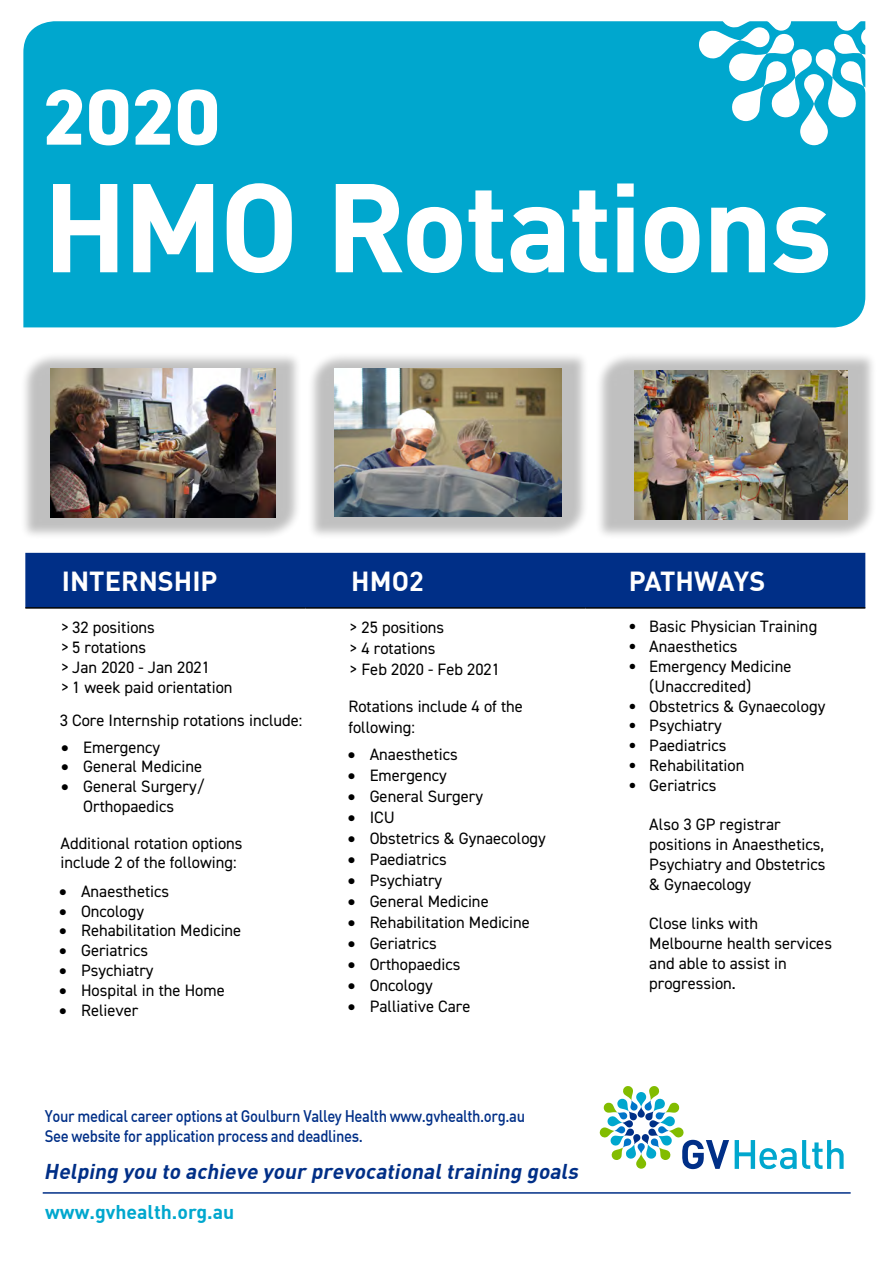
<style>
.page{position:relative;width:893px;height:1263px;background:#fff}
.page>*{position:absolute;margin:0;border:0;box-sizing:border-box;transform-origin:0 0}
.t1{font:700 123.9px "DIN";letter-spacing:-.03em;color:#fff}
.t2{font:800 78.9px "DIN2014";color:#fff}
.t3{font:700 27px "DIN";color:#fff}
.t4{font:italic 700 21px "DIN";color:#002f87}
.t5{font:700 19.5px "DIN";color:#00a7ce}
.t6{font:16.5px/19.8px "DIN2014";color:#000}
.t7{font:500 16.5px/19.8px "DIN";letter-spacing:-.025em;color:#002f87;scale:.9 1}
.s1{font-style:italic}
.s2{font-family:"DIN"}
</style>
<div class="page">
<div style="left:23px;top:21px;width:842px;height:306px;background:#00a7ce"></div>
<svg style="left:599px;top:1086px;width:130px;height:83px"></svg>
<svg style="left:735px;top:1140px;width:109px;height:29px"></svg>
<hr style="left:43px;top:1192px;width:808px;height:2px;background:#002f87">
<div style="left:20px;top:352px;width:282px;height:188px;background:#000;opacity:.25"></div>
<div style="left:308px;top:352px;width:282px;height:188px;background:#000;opacity:.25"></div>
<div style="left:595px;top:352px;width:282px;height:188px;background:#000;opacity:.25"></div>
<div style="left:25px;top:553px;width:840px;height:54px;background:#002f87"></div>
<hr style="left:25px;top:607px;width:280px;height:2px;background:#000">
<hr style="left:305px;top:607px;width:280px;height:2px;background:#000">
<hr style="left:585px;top:607px;width:280px;height:2px;background:#000">
<svg style="left:698px;top:21px;width:168px;height:124px"></svg>
<img style="left:634px;top:370px;width:214px;height:149px">
<img style="left:334px;top:369px;width:228px;height:147px">
<img style="left:50px;top:368px;width:225px;height:150px">
<h2 class="t2" style="left:42px;top:65px;width:179px">2020</h2>
<h1 class="t1" style="left:43px;top:146px;width:791px">HMO Rotations</h1>
<h3 class="t3" style="left:62px;top:563px;width:157px">INTERNSHIP</h3>
<h3 class="t3" style="left:351px;top:563px;width:74px">HMO2</h3>
<h3 class="t3" style="left:629px;top:563px;width:138px">PATHWAYS</h3>
<p class="t6" style="left:60px;top:617px;width:174px"><span class="s1">&gt;</span> 32 positions<br><span class="s1">&gt;</span> 5 rotations<br><span class="s1">&gt;</span> Jan 2020 - Jan 2021<br><span class="s1">&gt;</span> 1 week paid orientation</p>
<p class="t6" style="left:60px;top:710px;width:244px">3 Core Internship rotations include:</p>
<p class="t6" style="left:61px;top:737px;width:101px">• Emergency</p>
<p class="t6" style="left:61px;top:756px;width:143px">• General Medicine</p>
<p class="t6" style="left:61px;top:776px;width:145px;text-align:center">• General Surgery/<br>Orthopaedics</p>
<p class="t6" style="left:61px;top:833px;width:184px">Additional rotation options include 2 of the following:</p>
<p class="t6" style="left:59px;top:881px;width:112px">• Anaesthetics</p>
<p class="t6" style="left:59px;top:901px;width:87px">• Oncology</p>
<p class="t6" style="left:59px;top:920px;width:184px">• Rehabilitation Medicine</p>
<p class="t6" style="left:59px;top:940px;width:91px">• Geriatrics</p>
<p class="t6" style="left:59px;top:960px;width:96px">• Psychiatry</p>
<p class="t6" style="left:59px;top:980px;width:167px">• Hospital in the Home</p>
<p class="t6" style="left:59px;top:1000px;width:81px">• Reliever</p>
<p class="t6" style="left:628px;top:616px;width:191px"><span class="s2">•</span> Basic Physician Training</p>
<p class="t6" style="left:628px;top:636px;width:111px"><span class="s2">•</span> Anaesthetics</p>
<p class="t6" style="left:649px;top:656px;width:144px;text-indent:-21px"><span class="s2">•</span> Emergency Medicine (Unaccredited)</p>
<p class="t6" style="left:628px;top:696px;width:199px"><span class="s2">•</span> Obstetrics &amp; Gynaecology</p>
<p class="t6" style="left:628px;top:715px;width:95px"><span class="s2">•</span> Psychiatry</p>
<p class="t6" style="left:628px;top:735px;width:100px"><span class="s2">•</span> Paediatrics</p>
<p class="t6" style="left:628px;top:755px;width:118px"><span class="s2">•</span> Rehabilitation</p>
<p class="t6" style="left:628px;top:775px;width:90px"><span class="s2">•</span> Geriatrics</p>
<p class="t6" style="left:649px;top:814px;width:178px">Also 3 GP registrar positions in Anaesthetics,<br>Psychiatry and Obstetrics &amp; Gynaecology</p>
<p class="t6" style="left:649px;top:913px;width:184px">Close links with<br>Melbourne health services and able to assist in progression.</p>
<p class="t6" style="left:349px;top:617px;width:152px;line-height:21px">&gt; 25 positions<br>&gt; 4 rotations<br>&gt; Feb 2020 - Feb 2021</p>
<p class="t6" style="left:348px;top:695px;width:176px;line-height:21px">Rotations include 4 of the following:</p>
<p class="t6" style="left:348px;top:744px;width:112px">• Anaesthetics</p>
<p class="t6" style="left:348px;top:765px;width:101px">• Emergency</p>
<p class="t6" style="left:348px;top:786px;width:137px">• General Surgery</p>
<p class="t6" style="left:348px;top:807px;width:49px">• ICU</p>
<p class="t6" style="left:348px;top:828px;width:200px">• Obstetrics &amp; Gynaecology</p>
<p class="t6" style="left:348px;top:849px;width:101px">• Paediatrics</p>
<p class="t6" style="left:348px;top:870px;width:96px">• Psychiatry</p>
<p class="t6" style="left:348px;top:891px;width:143px">• General Medicine</p>
<p class="t6" style="left:348px;top:912px;width:184px">• Rehabilitation Medicine</p>
<p class="t6" style="left:348px;top:933px;width:91px">• Geriatrics</p>
<p class="t6" style="left:348px;top:954px;width:114px">• Orthopaedics</p>
<p class="t6" style="left:348px;top:975px;width:87px">• Oncology</p>
<p class="t6" style="left:348px;top:996px;width:124px">• Palliative Care</p>
<p class="t7" style="left:45px;top:1105px;width:535px">Your medical career options at Goulburn Valley Health www.gvhealth.org.au<br>See website for application process and deadlines.</p>
<p class="t4" style="left:44px;top:1157px;width:540px">Helping you to achieve your prevocationaltraining goals</p>
<p class="t5" style="left:45px;top:1199px;width:191px">www.gvhealth.org.au</p>
</div>
